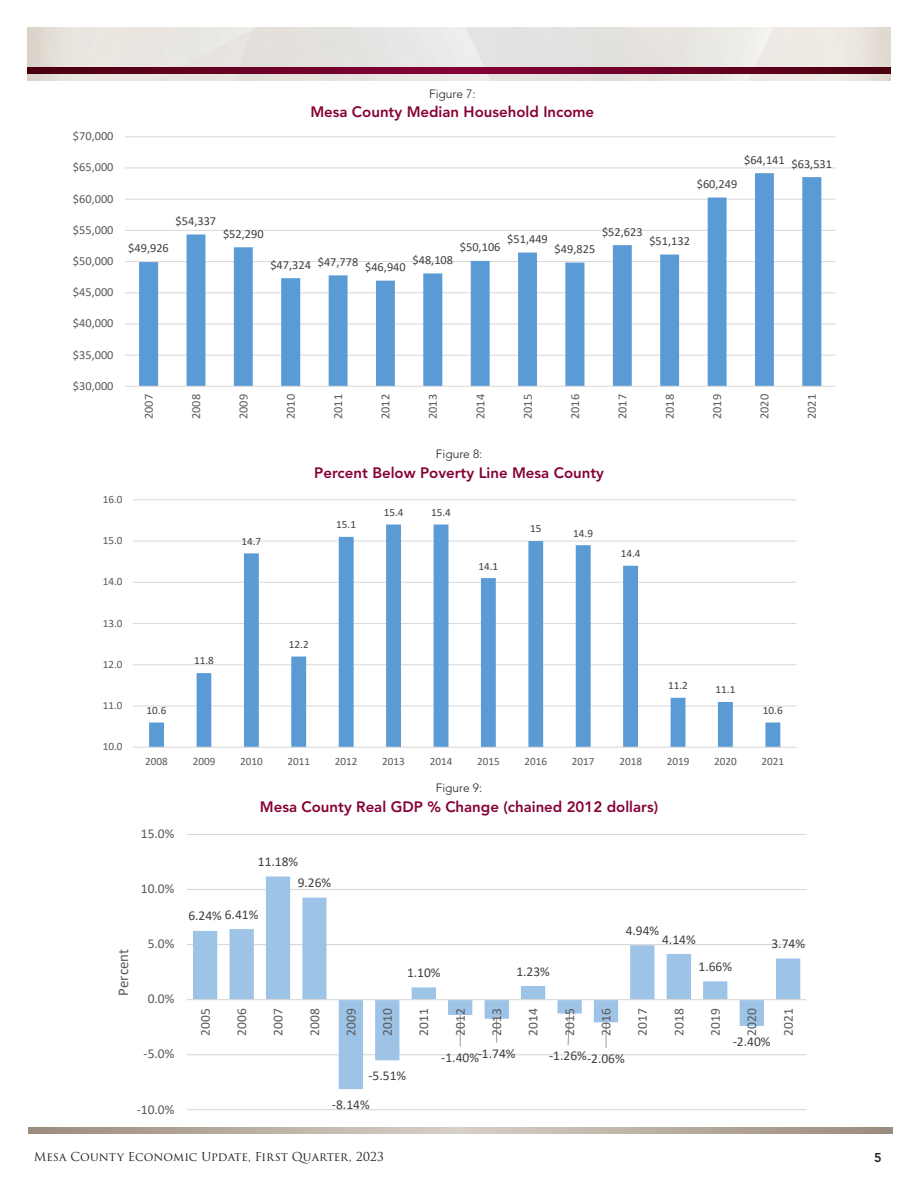
<style>
.page{position:relative;width:918px;height:1188px;background:#fff}
.page>*{position:absolute;margin:0;border:0;box-sizing:border-box;transform-origin:0 0}
.t1{font:800 15px "Avenir";color:#860037}
.t2{font:15px "Calibri";color:#595959}
.t3{font:13.5px "Calibri";color:#595959}
.t4{font:13.5px/21.1px "Calibri";color:#404040}
.t5{font:800 12.75px "Avenir";color:#231f20}
.t6{font:12.3px "Calibri";color:#595959}
.t7{font:12.3px "Calibri";color:#404040}
.t8{font:12px "Trajan Pro 3";color:#231f20}
.t9{font:300 12px "Avenir";color:#231f20}
.t10{font:11.1px "Calibri";color:#595959}
.t11{font:11.1px "Calibri";color:#404040}
</style>
<div class="page">
<img style="left:27px;top:27px;width:864px;height:54px">
<svg style="left:27px;top:68px;width:864px;height:6px"></svg>
<svg style="left:28px;top:1128px;width:864px;height:6px"></svg>
<hr style="left:187px;top:1109px;width:619px;height:1px;background:#d9d9d9">
<hr style="left:187px;top:1054px;width:619px;height:1px;background:#d9d9d9">
<hr style="left:187px;top:944px;width:619px;height:1px;background:#d9d9d9">
<hr style="left:187px;top:889px;width:619px;height:1px;background:#d9d9d9">
<hr style="left:187px;top:834px;width:619px;height:1px;background:#d9d9d9">
<svg style="left:193px;top:877px;width:607px;height:212px"></svg>
<hr style="left:187px;top:999px;width:619px;height:1px;background:#d9d9d9">
<hr style="left:460px;top:1015px;width:1px;height:31px;background:#a6a6a6">
<svg style="left:496px;top:1019px;width:1px;height:24px"></svg>
<svg style="left:567px;top:1012px;width:4px;height:34px"></svg>
<svg style="left:606px;top:1022px;width:1px;height:26px"></svg>
<hr style="left:125px;top:355px;width:710px;height:1px;background:#d9d9d9">
<hr style="left:125px;top:324px;width:710px;height:1px;background:#d9d9d9">
<hr style="left:125px;top:292px;width:710px;height:1px;background:#d9d9d9">
<hr style="left:125px;top:261px;width:710px;height:1px;background:#d9d9d9">
<hr style="left:125px;top:230px;width:710px;height:1px;background:#d9d9d9">
<hr style="left:125px;top:199px;width:710px;height:1px;background:#d9d9d9">
<hr style="left:125px;top:167px;width:710px;height:1px;background:#d9d9d9">
<hr style="left:125px;top:136px;width:710px;height:1px;background:#d9d9d9">
<svg style="left:139px;top:173px;width:682px;height:213px"></svg>
<hr style="left:125px;top:386px;width:710px;height:1px;background:#d9d9d9">
<hr style="left:133px;top:706px;width:664px;height:1px;background:#d9d9d9">
<hr style="left:133px;top:664px;width:664px;height:1px;background:#d9d9d9">
<hr style="left:133px;top:623px;width:664px;height:1px;background:#d9d9d9">
<hr style="left:133px;top:582px;width:664px;height:1px;background:#d9d9d9">
<hr style="left:133px;top:541px;width:664px;height:1px;background:#d9d9d9">
<hr style="left:133px;top:499px;width:664px;height:1px;background:#d9d9d9">
<svg style="left:149px;top:525px;width:631px;height:222px"></svg>
<hr style="left:133px;top:747px;width:664px;height:1px;background:#d9d9d9">
<p class="t6" style="left:73px;top:128px;width:42px">$70,000</p>
<p class="t6" style="left:73px;top:159px;width:42px">$65,000</p>
<p class="t6" style="left:73px;top:190px;width:42px">$60,000</p>
<p class="t6" style="left:73px;top:221px;width:42px">$55,000</p>
<p class="t6" style="left:73px;top:252px;width:42px">$50,000</p>
<p class="t6" style="left:73px;top:284px;width:42px">$45,000</p>
<p class="t6" style="left:73px;top:315px;width:42px">$40,000</p>
<p class="t6" style="left:73px;top:346px;width:42px">$35,000</p>
<p class="t6" style="left:73px;top:377px;width:42px">$30,000</p>
<p class="t9" style="left:429px;top:86px;width:48px">Figure 7:</p>
<p class="t1" style="left:310px;top:103px;width:285px">Mesa County Median Household Income</p>
<p class="t7" style="left:744px;top:153px;width:89px">$64,141 $63,531</p>
<p class="t7" style="left:697px;top:175px;width:42px">$60,249</p>
<p class="t7" style="left:176px;top:212px;width:42px">$54,337</p>
<p class="t7" style="left:223px;top:225px;width:42px">$52,290</p>
<p class="t7" style="left:507px;top:230px;width:42px">$51,449</p>
<p class="t7" style="left:460px;top:239px;width:42px">$50,106</p>
<p class="t7" style="left:128px;top:240px;width:42px">$49,926</p>
<p class="t7" style="left:555px;top:240px;width:42px">$49,825</p>
<p class="t7" style="left:270px;top:256px;width:137px">$47,324 $47,778 $46,940</p>
<p class="t7" style="left:413px;top:251px;width:42px">$48,108</p>
<p class="t7" style="left:602px;top:223px;width:42px">$52,623</p>
<p class="t7" style="left:649px;top:232px;width:42px">$51,132</p>
<p class="t6" style="left:140px;top:419px;width:26px;rotate:-90deg">2007</p>
<p class="t6" style="left:187px;top:419px;width:26px;rotate:-90deg">2008</p>
<p class="t6" style="left:235px;top:419px;width:26px;rotate:-90deg">2009</p>
<p class="t6" style="left:282px;top:419px;width:26px;rotate:-90deg">2010</p>
<p class="t6" style="left:330px;top:419px;width:26px;rotate:-90deg">2011</p>
<p class="t6" style="left:377px;top:419px;width:26px;rotate:-90deg">2012</p>
<p class="t6" style="left:424px;top:419px;width:26px;rotate:-90deg">2013</p>
<p class="t6" style="left:472px;top:419px;width:26px;rotate:-90deg">2014</p>
<p class="t6" style="left:519px;top:419px;width:26px;rotate:-90deg">2015</p>
<p class="t6" style="left:566px;top:419px;width:26px;rotate:-90deg">2016</p>
<p class="t6" style="left:614px;top:419px;width:26px;rotate:-90deg">2017</p>
<p class="t6" style="left:661px;top:419px;width:26px;rotate:-90deg">2018</p>
<p class="t6" style="left:709px;top:419px;width:26px;rotate:-90deg">2019</p>
<p class="t6" style="left:756px;top:419px;width:26px;rotate:-90deg">2020</p>
<p class="t6" style="left:803px;top:419px;width:26px;rotate:-90deg">2021</p>
<p class="t9" style="left:436px;top:447px;width:48px">Figure 8:</p>
<p class="t1" style="left:314px;top:463px;width:291px">Percent Below Poverty Line Mesa County</p>
<p class="t10" style="left:103px;top:492px;width:21px">16.0</p>
<p class="t10" style="left:103px;top:533px;width:21px">15.0</p>
<p class="t10" style="left:103px;top:574px;width:21px">14.0</p>
<p class="t11" style="left:241px;top:533px;width:21px">14.7</p>
<p class="t11" style="left:336px;top:517px;width:21px">15.1</p>
<p class="t11" style="left:384px;top:505px;width:21px">15.4</p>
<p class="t11" style="left:431px;top:505px;width:21px">15.4</p>
<p class="t11" style="left:479px;top:558px;width:21px">14.1</p>
<p class="t11" style="left:530px;top:521px;width:13px">15</p>
<p class="t11" style="left:573px;top:525px;width:21px">14.9</p>
<p class="t11" style="left:621px;top:546px;width:21px">14.4</p>
<p class="t10" style="left:103px;top:615px;width:21px">13.0</p>
<p class="t10" style="left:103px;top:657px;width:21px">12.0</p>
<p class="t10" style="left:103px;top:698px;width:21px">11.0</p>
<p class="t11" style="left:147px;top:703px;width:21px">10.6</p>
<p class="t11" style="left:194px;top:653px;width:21px">11.8</p>
<p class="t11" style="left:289px;top:637px;width:21px">12.2</p>
<p class="t11" style="left:668px;top:678px;width:21px">11.2</p>
<p class="t11" style="left:716px;top:682px;width:21px">11.1</p>
<p class="t11" style="left:763px;top:703px;width:21px">10.6</p>
<p class="t10" style="left:103px;top:739px;width:21px">10.0</p>
<p class="t2" style="left:113px;top:996px;width:48px;rotate:-90deg">Percent</p>
<p class="t10" style="left:145px;top:754px;width:24px">2008</p>
<p class="t10" style="left:193px;top:754px;width:24px">2009</p>
<p class="t10" style="left:240px;top:754px;width:24px">2010</p>
<p class="t10" style="left:288px;top:754px;width:24px">2011</p>
<p class="t10" style="left:335px;top:754px;width:24px">2012</p>
<p class="t10" style="left:382px;top:754px;width:24px">2013</p>
<p class="t10" style="left:430px;top:754px;width:24px">2014</p>
<p class="t10" style="left:477px;top:754px;width:24px">2015</p>
<p class="t10" style="left:525px;top:754px;width:24px">2016</p>
<p class="t10" style="left:572px;top:754px;width:24px">2017</p>
<p class="t10" style="left:619px;top:754px;width:24px">2018</p>
<p class="t10" style="left:667px;top:754px;width:24px">2019</p>
<p class="t10" style="left:714px;top:754px;width:24px">2020</p>
<p class="t10" style="left:762px;top:754px;width:24px">2021</p>
<p class="t3" style="left:141px;top:824px;width:35px">15.0%</p>
<p class="t3" style="left:141px;top:879px;width:35px">10.0%</p>
<p class="t3" style="left:148px;top:935px;width:28px">5.0%</p>
<p class="t3" style="left:148px;top:990px;width:28px">0.0%</p>
<p class="t3" style="left:144px;top:1045px;width:32px">-5.0%</p>
<p class="t3" style="left:137px;top:1100px;width:39px">-10.0%</p>
<p class="t9" style="left:436px;top:781px;width:48px">Figure 9:</p>
<p class="t1" style="left:260px;top:797px;width:400px">Mesa County Real GDP % Change (chained 2012 dollars)</p>
<p class="t4" style="left:298px;top:851px;width:35px;text-indent:-40px">11.18%<br>9.26%</p>
<p class="t4" style="left:188px;top:904px;width:72px">6.24% 6.41%</p>
<p class="t4" style="left:407px;top:962px;width:35px">1.10%</p>
<p class="t4" style="left:516px;top:960px;width:35px">1.23%</p>
<p class="t4" style="left:626px;top:919px;width:35px">4.94%</p>
<p class="t4" style="left:662px;top:928px;width:35px">4.14%</p>
<p class="t4" style="left:699px;top:956px;width:35px">1.66%</p>
<p class="t4" style="left:771px;top:933px;width:35px">3.74%</p>
<p class="t3" style="left:196px;top:1036px;width:29px;rotate:-90deg">2005</p>
<p class="t3" style="left:232px;top:1036px;width:29px;rotate:-90deg">2006</p>
<p class="t3" style="left:269px;top:1036px;width:29px;rotate:-90deg">2007</p>
<p class="t3" style="left:305px;top:1036px;width:29px;rotate:-90deg">2008</p>
<p class="t3" style="left:342px;top:1036px;width:29px;rotate:-90deg">2009</p>
<p class="t3" style="left:378px;top:1036px;width:29px;rotate:-90deg">2010</p>
<p class="t3" style="left:414px;top:1036px;width:29px;rotate:-90deg">2011</p>
<p class="t3" style="left:451px;top:1036px;width:29px;rotate:-90deg">2012</p>
<p class="t3" style="left:487px;top:1036px;width:29px;rotate:-90deg">2013</p>
<p class="t3" style="left:524px;top:1036px;width:29px;rotate:-90deg">2014</p>
<p class="t3" style="left:560px;top:1036px;width:29px;rotate:-90deg">2015</p>
<p class="t3" style="left:597px;top:1036px;width:29px;rotate:-90deg">2016</p>
<p class="t3" style="left:633px;top:1036px;width:29px;rotate:-90deg">2017</p>
<p class="t3" style="left:670px;top:1036px;width:29px;rotate:-90deg">2018</p>
<p class="t3" style="left:706px;top:1036px;width:29px;rotate:-90deg">2019</p>
<p class="t3" style="left:742px;top:1036px;width:29px;rotate:-90deg">2020</p>
<p class="t3" style="left:779px;top:1036px;width:29px;rotate:-90deg">2021</p>
<p class="t4" style="left:368px;top:1064px;width:39px">-5.51%</p>
<p class="t4" style="left:332px;top:1093px;width:39px">-8.14%</p>
<p class="t4" style="left:441px;top:1044px;width:76px">-1.40%-1.74%</p>
<p class="t4" style="left:549px;top:1046px;width:77px">-1.26%-2.06%</p>
<p class="t4" style="left:733px;top:1030px;width:39px">-2.40%</p>
<p class="t8" style="left:34px;top:1148px;width:352px">Mesa County Economic Update, First Quarter, 2023</p>
<p class="t5" style="left:874px;top:1150px;width:9px">5</p>
</div>
